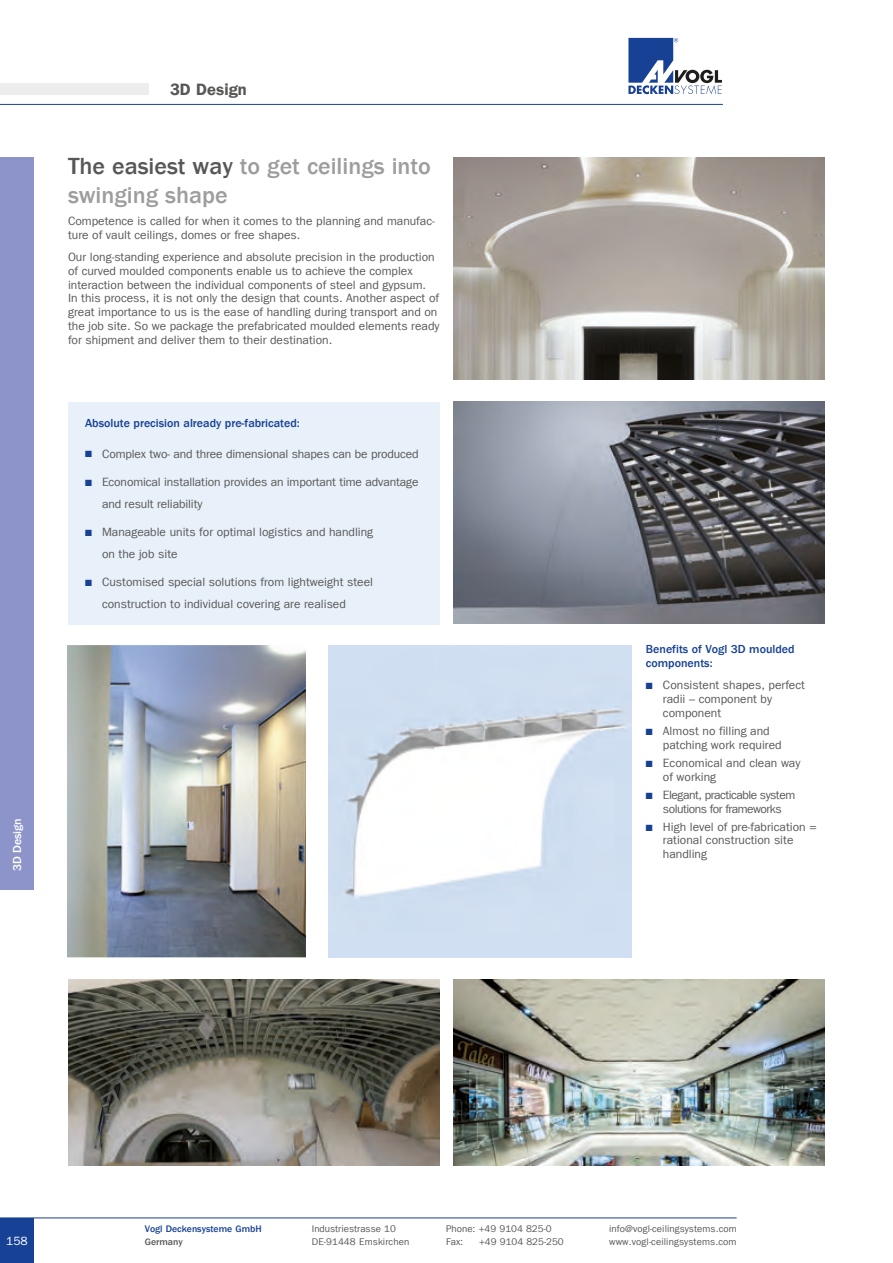
<style>
.page{position:relative;width:893px;height:1263px;background:#fff}
.page>*{position:absolute;margin:0;border:0;box-sizing:border-box;transform-origin:0 0}
.t1{font:500 24px/28.8px "Franklin Gothic LT Com";color:#9d9d9d}
.t2{font:16.5px "Franklin Gothic LT Com Dm";color:#575756}
.t3{font:12px/13.8px "Franklin Gothic LT Com";color:#575756}
.t4{font:500 12px/13.8px "Franklin Gothic LT Com";color:#164194}
.t5{font:12px/13.8px "Franklin Gothic LT Com";letter-spacing:-.04em;color:#575756;text-align:center}
.t6{font:500 12px "Franklin Gothic LT Com";letter-spacing:-.015em;color:#fff}
.t7{font:12px "ITC Franklin Gothic Std";color:#fff}
.t8{font:9.75px/13.5px "Franklin Gothic LT Com";letter-spacing:.005em;color:#575756}
.t9{font:500 9.75px "Franklin Gothic LT Com";color:#164194}
.t10{font:500 9.75px "Franklin Gothic LT Com";color:#575756}
.t11{font:9px "Zapf Dingbats ITC";color:#164194}
.s1{color:#575756}
.s2{color:#164194}
</style>
<div class="page">
<hr style="left:0;top:1218px;width:737px;height:1px;background:#164194">
<hr style="left:0;top:104px;width:723px;height:1px;background:#164194">
<svg style="left:628px;top:38px;width:94px;height:56px"></svg>
<div style="left:0;top:84px;width:149px;height:11px;background:#ededed"></div>
<div style="left:0;top:1218px;width:34px;height:45px;background:#164194"></div>
<div style="left:0;top:157px;width:34px;height:733px;background:#8d94c9"></div>
<img style="left:453px;top:157px;width:372px;height:223px">
<div style="left:68px;top:402px;width:372px;height:222px;background:#e8f0f9"></div>
<img style="left:453px;top:402px;width:372px;height:221px">
<img style="left:68px;top:979px;width:372px;height:186px">
<img style="left:453px;top:979px;width:372px;height:186px">
<img style="left:67px;top:645px;width:239px;height:312px">
<img style="left:328px;top:645px;width:303px;height:312px">
<h2 class="t2" style="left:170px;top:79px;width:78px">3D Design</h2>
<h1 class="t1" style="left:68px;top:152px;width:364px"><span class="s1">The easiest way</span> to get ceilings into swinging shape</h1>
<p class="t3" style="left:68px;top:214px;width:368px">Competence is called for when it comes to the planning and manufac&shy;ture of vault ceilings, domes or free shapes.</p>
<p class="t3" style="left:68px;top:250px;width:373px">Our long-standing experience and absolute precision in the production of curved moulded components enable us to achieve the complex interaction between the individual components of steel and gypsum.<br>In this process, it is not only the design that counts. Another aspect of great importance to us is the ease of handling during transport and on the job site. So we package the prefabricated moulded elements ready for shipment and deliver them to their destination.</p>
<p class="t4" style="left:85px;top:416px;width:216px">Absolute precision already pre-fabricated:</p>
<p class="t3" style="left:85px;top:447px;width:335px"><span class="s2">■</span> Complex two- and three dimensional shapes can be produced</p>
<p class="t11" style="left:92px;top:478px;width:4px">■</p>
<p class="t3" style="left:102px;top:471px;width:318px;line-height:21.8px;text-indent:-17px"><span class="s2">■</span> Economical installation provides an important time advantage and result reliability</p>
<p class="t11" style="left:92px;top:528px;width:4px">■</p>
<p class="t3" style="left:102px;top:521px;width:273px;line-height:21.8px;text-indent:-17px"><span class="s2">■</span> Manageable units for optimal logistics and handling on the job site</p>
<p class="t11" style="left:92px;top:578px;width:4px">■</p>
<p class="t3" style="left:102px;top:571px;width:272px;line-height:21.8px;text-indent:-17px"><span class="s2">■</span> Customised special solutions from lightweight steel construction to individual covering are realised</p>
<p class="t6" style="left:10px;top:870px;width:54px;rotate:-90deg">3D Design</p>
<p class="t4" style="left:646px;top:643px;width:150px">Benefits of Vogl 3D moulded components:</p>
<p class="t3" style="left:663px;top:678px;width:144px;text-indent:-17px"><span class="s2">■</span> Consistent shapes, perfect radii – component by component</p>
<p class="t3" style="left:663px;top:724px;width:120px;text-indent:-17px"><span class="s2">■</span> Almost no filling and patching work required</p>
<p class="t11" style="left:653px;top:760px;width:4px">■</p>
<p class="t3" style="left:663px;top:756px;width:139px;text-indent:-17px"><span class="s2">■</span> Economical and clean way of working</p>
<p class="t11" style="left:653px;top:791px;width:4px">■</p>
<p class="t5" style="left:646px;top:788px;width:151px"><span class="s2">■</span> Elegant, practicable system solutions for frameworks</p>
<p class="t11" style="left:653px;top:823px;width:4px">■</p>
<p class="t3" style="left:663px;top:820px;width:155px;text-indent:-17px"><span class="s2">■</span> High level of pre-fabrication = rational construction site handling</p>
<p class="t7" style="left:6px;top:1233px;width:23px">158</p>
<p class="t9" style="left:145px;top:1223px;width:118px">Vogl Deckensysteme GmbH</p>
<p class="t10" style="left:145px;top:1237px;width:39px">Germany</p>
<p class="t8" style="left:312px;top:1222px;width:99px">Industriestrasse 10<br>DE-91448 Emskirchen</p>
<p class="t8" style="left:446px;top:1222px;width:107px">Phone: +49 9104 825-0<br>Fax:</p>
<p class="t8" style="left:479px;top:1235px;width:86px">+49 9104 825-250</p>
<p class="t8" style="left:609px;top:1222px;width:129px">info@vogl-ceilingsystems.com www.vogl-ceilingsystems.com</p>
</div>
